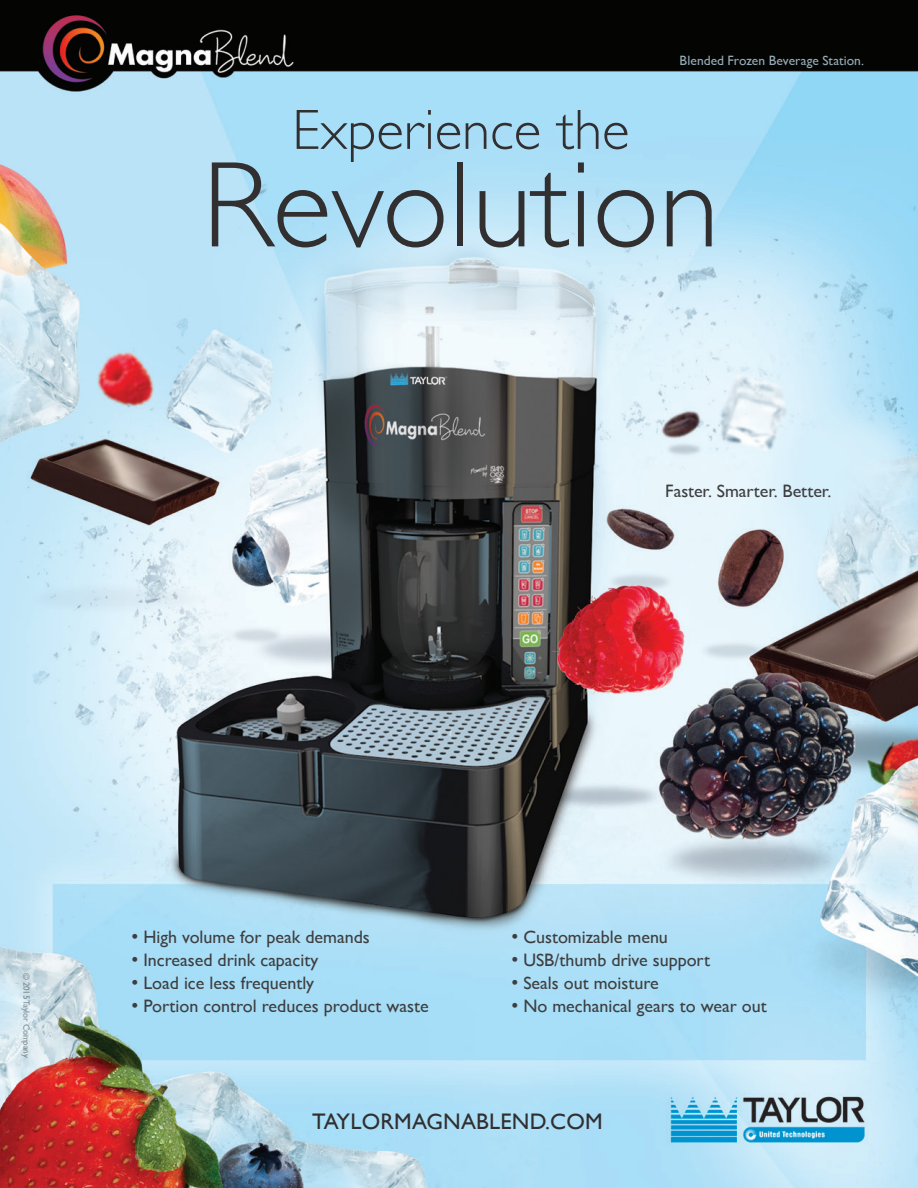
<style>
.page{position:relative;width:918px;height:1188px;background:#fff}
.page>*{position:absolute;margin:0;border:0;box-sizing:border-box;transform-origin:0 0}
.t1{font:300 123px "Gill Sans";color:#312f30}
.t2{font:300 57px "Gill Sans";color:#312f30}
.t3{font:22.5px "Gill Sans";letter-spacing:.01em;color:#312f30}
.t4{font:18px "Gill Sans";color:#3e3e3f}
.t5{font:13.5px "Gill Sans";color:#95acb8}
.t6{font:9px "Gill Sans";letter-spacing:-.02em;color:#425159}
.s1{font-size:19.5px}
</style>
<div class="page">
<img style="left:0;top:0;width:918px;height:1188px">
<p class="t5" style="left:680px;top:53px;width:186px">Blended Frozen Beverage Station.</p>
<h2 class="t2" style="left:292px;top:85px;width:339px">Experience the</h2>
<h1 class="t1" style="left:202px;top:109px;width:519px">Revolution</h1>
<p class="t4" style="left:665px;top:481px;width:168px">Faster. Smarter. Better.</p>
<p class="t6" style="left:32px;top:973px;width:86px;rotate:90deg">© 2015 Taylor Company</p>
<p class="t4" style="left:132px;top:926px;width:240px"><span class="s1">•</span> High volume for peak demands</p>
<p class="t4" style="left:132px;top:949px;width:188px"><span class="s1">•</span> Increased drink capacity</p>
<p class="t4" style="left:132px;top:973px;width:184px"><span class="s1">•</span> Load ice less frequently</p>
<p class="t4" style="left:132px;top:996px;width:299px"><span class="s1">•</span> Portion control reduces product waste</p>
<p class="t4" style="left:511px;top:926px;width:158px"><span class="s1">•</span> Customizable menu</p>
<p class="t4" style="left:511px;top:949px;width:200px"><span class="s1">•</span> USB/thumb drive support</p>
<p class="t4" style="left:511px;top:973px;width:149px"><span class="s1">•</span> Seals out moisture</p>
<p class="t4" style="left:511px;top:996px;width:257px"><span class="s1">•</span> No mechanical gears to wear out</p>
<p class="t3" style="left:312px;top:1108px;width:292px">TAYLORMAGNABLEND.COM</p>
</div>
